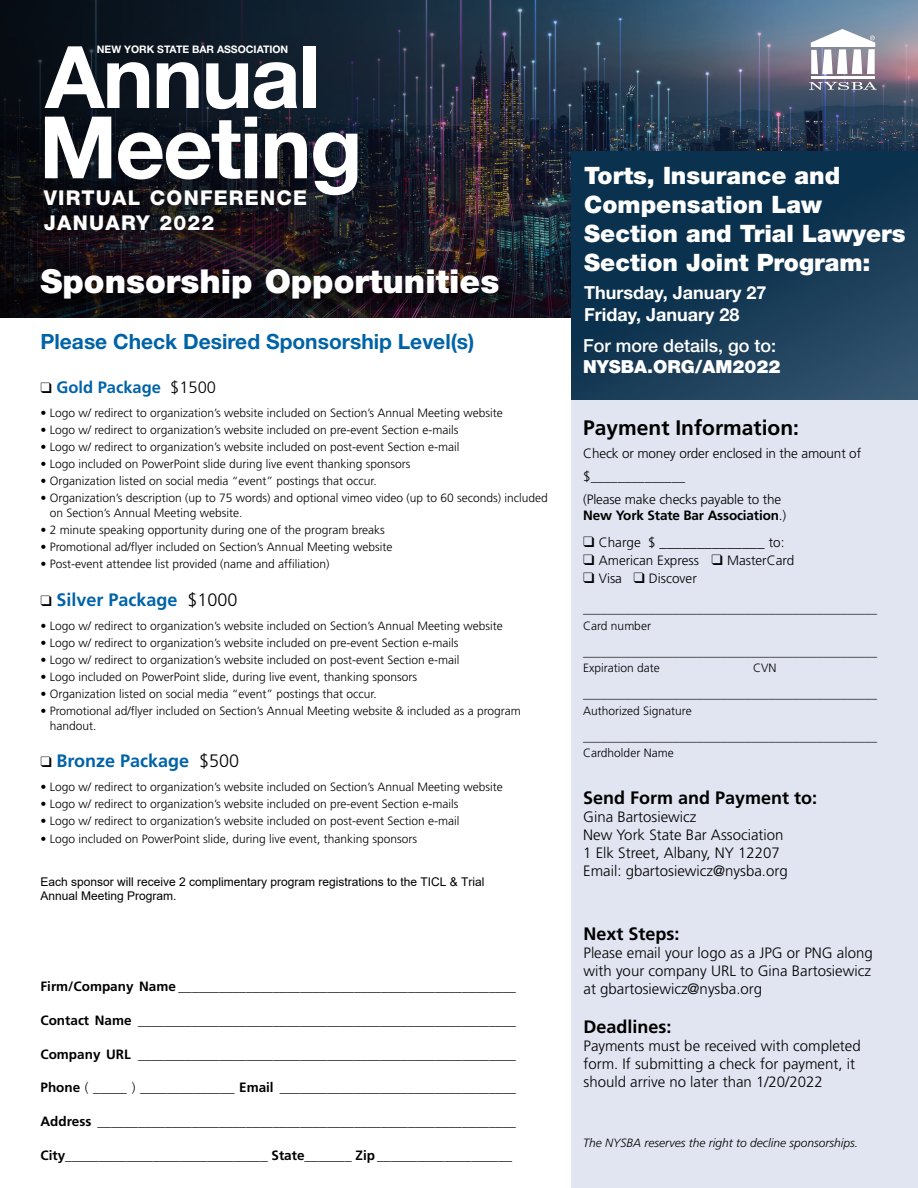
<style>
.page{position:relative;width:918px;height:1188px;background:#fff}
.page>*{position:absolute;margin:0;border:0;box-sizing:border-box;transform-origin:0 0}
.t1{font:700 86.4px/70.2px "Helvetica Neue";letter-spacing:-.02em;color:#fff}
.t2{font:36px "Frutiger";color:#fff}
.t3{font:900 33px "Helvetica Neue";color:#fff}
.t4{font:900 24px/28.8px "Helvetica Neue";color:#fff}
.t5{font:700 21px "Helvetica Neue";color:#0063a7}
.t6{font:700 21px "Frutiger";color:#000}
.t7{font:800 20.4px/25.3px "Helvetica Neue";letter-spacing:.06em;color:#fff}
.t8{font:700 18px "Frutiger";color:#000}
.t9{font:700 18px "Frutiger";color:#0063a7}
.t10{font:700 18px/21.6px "Helvetica Neue";color:#fff}
.t11{font:500 18px "Helvetica Neue";color:#fff}
.t12{font:900 18px "Helvetica Neue";color:#fff}
.t13{font:700 16.5px "Frutiger";color:#0063a7}
.t14{font:300 15px/18px "Frutiger";color:#000}
.t15{font:300 13.5px/23px "Frutiger";letter-spacing:-.01em;color:#000}
.t16{font:700 13.5px "Frutiger";letter-spacing:-.01em;color:#000}
.t17{font:300 12px/16.5px "Frutiger";color:#000}
.t18{font:12px/14.4px "Arial";color:#000}
.t19{font:italic 300 12px "Frutiger";color:#000}
.t20{font:700 10.5px "Helvetica Neue";color:#fff}
.s1{color:#000}
.s2{font-weight:300;color:#000}
.s3{font-weight:700}
.s4{font-weight:300}
.s5{font-size:13.5px}
</style>
<div class="page">
<div style="left:572px;top:367px;width:346px;height:821px;background:#e1e5f1"></div>
<img style="left:774px;top:0;width:144px;height:151px">
<img style="left:0;top:0;width:774px;height:318px">
<svg style="left:809px;top:82px;width:68px;height:8px"></svg>
<hr style="left:811px;top:76px;width:64px;height:3px;background:#fff">
<svg style="left:811px;top:29px;width:64px;height:45px"></svg>
<svg style="left:572px;top:151px;width:346px;height:249px;background:#143954"></svg>
<div style="left:44px;top:271px;width:473px;height:46px;background:#000;opacity:.75"></div>
<p class="t20" style="left:97px;top:42px;width:193px">NEW YORK STATE BAR ASSOCIATION</p>
<h1 class="t1" style="left:39px;top:40px;width:325px">Annual<br>Meeting</h1>
<h2 class="t2" style="left:40px;top:160px;width:283px">_______ SECTION</h2>
<h3 class="t7" style="left:44px;top:185px;width:265px">VIRTUAL CONFERENCE<br>JANUARY 2022</h3>
<h3 class="t3" style="left:40px;top:262px;width:460px">Sponsorship Opportunities</h3>
<h3 class="t5" style="left:40px;top:329px;width:435px">Please Check Desired Sponsorship Level(s)</h3>
<h3 class="t13" style="left:40px;top:378px;width:177px"><span class="s1">❑</span> Gold Package <span class="s2">$1500</span></h3>
<p class="t17" style="left:40px;top:405px;width:464px">• Logo w/ redirect to organization’s website included on Section’s Annual Meeting website</p>
<p class="t17" style="left:40px;top:422px;width:420px">• Logo w/ redirect to organization’s website included on pre-event Section e-mails</p>
<p class="t17" style="left:40px;top:439px;width:420px">• Logo w/ redirect to organization’s website included on post-event Section e-mail</p>
<p class="t17" style="left:40px;top:456px;width:372px">• Logo included on PowerPoint slide during live event thanking sponsors</p>
<p class="t17" style="left:40px;top:473px;width:338px">• Organization listed on social media “event” postings that occur.</p>
<p class="t17" style="left:50px;top:491px;width:499px;line-height:14.4px;text-indent:-9px">• Organization’s description (up to 75 words) and optional vimeo video (up to 60 seconds) included on Section’s Annual Meeting website.</p>
<p class="t17" style="left:41px;top:522px;width:346px">• 2 minute speaking opportunity during one of the program breaks</p>
<p class="t17" style="left:41px;top:539px;width:353px">• Promotional ad/flyer included on Section’s Annual Meeting website</p>
<p class="t17" style="left:41px;top:556px;width:290px">• Post-event attendee list provided (name and affiliation)</p>
<h3 class="t9" style="left:40px;top:589px;width:199px"><span class="s1">❑</span> Silver Package <span class="s2">$1000</span></h3>
<p class="t17" style="left:40px;top:617px;width:464px">• Logo w/ redirect to organization’s website included on Section’s Annual Meeting website</p>
<p class="t17" style="left:40px;top:635px;width:420px">• Logo w/ redirect to organization’s website included on pre-event Section e-mails</p>
<p class="t17" style="left:40px;top:652px;width:420px">• Logo w/ redirect to organization’s website included on post-event Section e-mail</p>
<p class="t17" style="left:40px;top:669px;width:378px">• Logo included on PowerPoint slide, during live event, thanking sponsors</p>
<p class="t17" style="left:40px;top:686px;width:338px">• Organization listed on social media “event” postings that occur.</p>
<p class="t17" style="left:50px;top:704px;width:472px;line-height:14.4px;text-indent:-9px">• Promotional ad/flyer included on Section’s Annual Meeting website &amp; included as a program handout.</p>
<h3 class="t9" style="left:40px;top:751px;width:200px"><span class="s1">❑</span> Bronze Package <span class="s2">$500</span></h3>
<p class="t17" style="left:40px;top:779px;width:464px">• Logo w/ redirect to organization’s website included on Section’s Annual Meeting website</p>
<p class="t17" style="left:40px;top:796px;width:420px">• Logo w/ redirect to organization’s website included on pre-event Section e-mails</p>
<p class="t17" style="left:40px;top:813px;width:420px">• Logo w/ redirect to organization’s website included on post-event Section e-mail</p>
<p class="t17" style="left:40px;top:830px;width:378px">• Logo included on PowerPoint slide, during live event, thanking sponsors</p>
<p class="t18" style="left:40px;top:875px;width:446px">Each sponsor will receive 2 complimentary program registrations to the TICL &amp; Trial<br>Annual Meeting Program.</p>
<p class="t15" style="left:40px;top:975px;width:477px"><span class="s3">Firm/Company Name</span> __________________________________________________</p>
<p class="t15" style="left:40px;top:1009px;width:477px"><span class="s3">Contact Name</span> ________________________________________________________</p>
<p class="t15" style="left:40px;top:1043px;width:477px"><span class="s3">Company URL</span> ________________________________________________________</p>
<p class="t15" style="left:40px;top:1076px;width:477px"><span class="s3">Phone</span> ( _____ ) ______________ <span class="s3">Email</span> ___________________________________</p>
<p class="t15" style="left:41px;top:1110px;width:477px"><span class="s3">Address</span> ______________________________________________________________</p>
<p class="t15" style="left:41px;top:1144px;width:473px"><span class="s3">City</span>______________________________ <span class="s3">State</span>_______ <span class="s3">Zip</span> ____________________</p>
<h3 class="t4" style="left:584px;top:161px;width:323px">Torts, Insurance and<br>Compensation Law<br>Section and Trial Lawyers<br>Section Joint Program:</h3>
<h3 class="t10" style="left:584px;top:281px;width:184px">Thursday, January 27<br>Friday, January 28</h3>
<h3 class="t11" style="left:583px;top:335px;width:195px">For more details, go to:</h3>
<h3 class="t12" style="left:583px;top:356px;width:199px">NYSBA.ORG/AM2022</h3>
<h3 class="t6" style="left:583px;top:415px;width:217px">Payment Information:</h3>
<p class="t15" style="left:583px;top:442px;width:279px">Check or money order enclosed in the amount of $______________<br>(Please make checks payable to the</p>
<p class="t16" style="left:583px;top:507px;width:205px">New York State Bar Association<span class="s4">.)</span></p>
<p class="t14" style="left:583px;top:534px;width:203px">❑ <span class="s5">Charge $</span> ______________ <span class="s5">to:</span></p>
<p class="t15" style="left:583px;top:550px;width:213px">❑ American Express ❑ MasterCard</p>
<p class="t15" style="left:583px;top:568px;width:115px">❑ Visa ❑ Discover</p>
<p class="t17" style="left:583px;top:601px;width:295px">_________________________________________________<br>Card number</p>
<p class="t17" style="left:583px;top:644px;width:295px">_________________________________________________<br>Expiration date</p>
<p class="t17" style="left:583px;top:655px;width:295px;line-height:26px;text-indent:170px">CVN _________________________________________________</p>
<p class="t17" style="left:583px;top:698px;width:295px;line-height:26px">Authorized Signature _________________________________________________</p>
<p class="t17" style="left:583px;top:745px;width:92px">Cardholder Name</p>
<h3 class="t8" style="left:583px;top:787px;width:236px">Send Form and Payment to:</h3>
<p class="t14" style="left:583px;top:808px;width:206px">Gina Bartosiewicz<br>New York State Bar Association<br>1 Elk Street, Albany, NY 12207<br>Email: gbartosiewicz@nysba.org</p>
<h3 class="t8" style="left:584px;top:924px;width:98px">Next Steps:</h3>
<p class="t14" style="left:584px;top:944px;width:291px;text-align:justify">Please email your logo as a JPG or PNG along with your company URL to Gina Bartosiewicz at gbartosiewicz@nysba.org</p>
<h3 class="t8" style="left:584px;top:1016px;width:90px">Deadlines:</h3>
<p class="t14" style="left:584px;top:1037px;width:279px">Payments must be received with completed form. If submitting a check for payment, it should arrive no later than 1/20/2022</p>
<p class="t19" style="left:583px;top:1136px;width:276px">The NYSBA reserves the right to decline sponsorships.</p>
</div>
